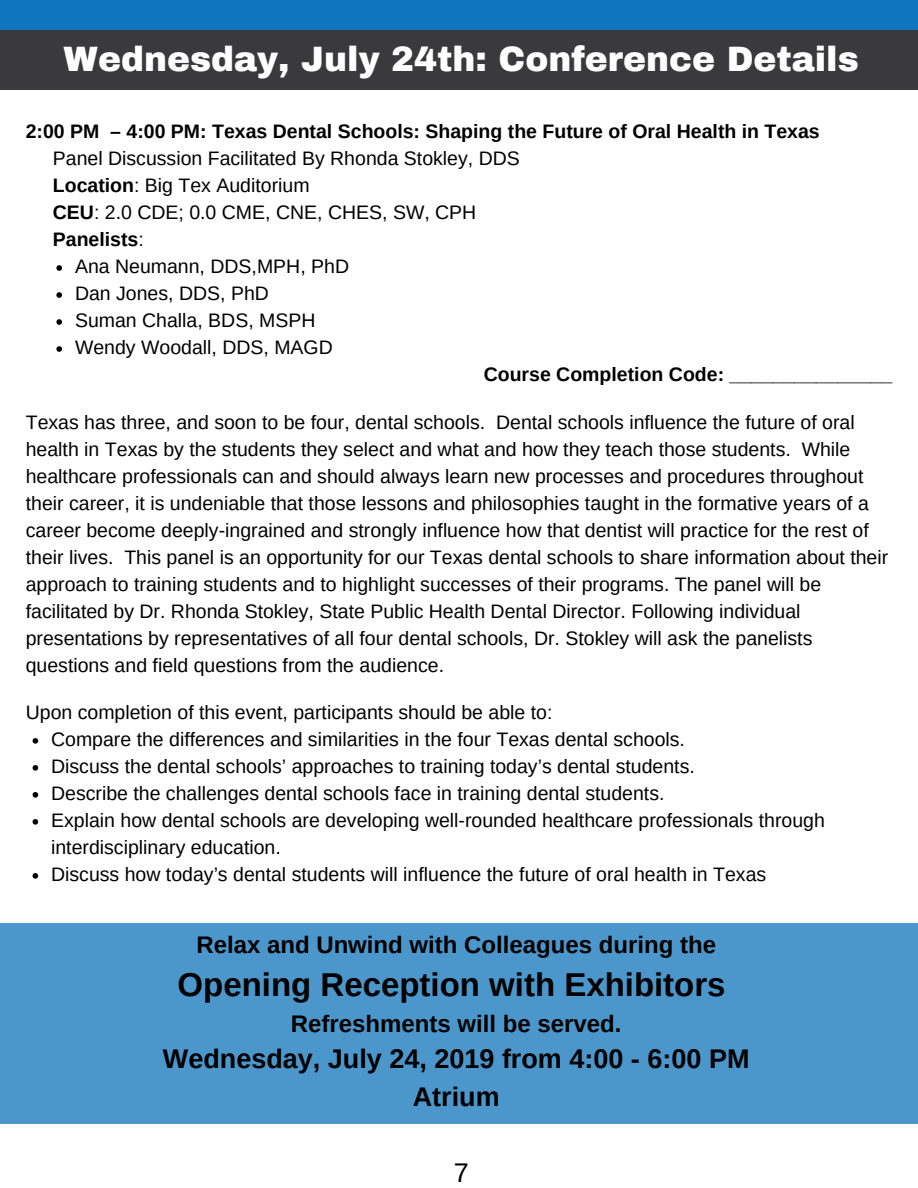
<style>
.page{position:relative;width:918px;height:1188px;background:#fff}
.page>*{position:absolute;margin:0;border:0;box-sizing:border-box;transform-origin:0 0}
.t1{font:900 34.5px "Archivo";color:#fff}
.t2{font:700 33px "Arimo";color:#000}
.t3{font:700 27px/37.5px "Arimo";color:#000;text-align:center}
.t4{font:27px "Arimo";color:#000}
.t5{font:700 24px "Arimo";color:#000}
.t6{font:19.5px/27px "Arimo";color:#000}
.t7{font:700 19.5px "Arimo";color:#000}
.s1{font-weight:700}
</style>
<div class="page">
<div style="left:0;top:0;width:918px;height:60px;background:#0f75bc"></div>
<div style="left:0;top:30px;width:918px;height:59px;background:#3a3a3c"></div>
<svg style="left:33px;top:738px;width:5px;height:6px"></svg>
<svg style="left:33px;top:765px;width:5px;height:6px"></svg>
<svg style="left:33px;top:792px;width:5px;height:6px"></svg>
<svg style="left:33px;top:819px;width:5px;height:6px"></svg>
<svg style="left:33px;top:873px;width:5px;height:6px"></svg>
<div style="left:0;top:924px;width:918px;height:200px;background:#4b97cc"></div>
<svg style="left:56px;top:265px;width:6px;height:6px"></svg>
<svg style="left:56px;top:292px;width:6px;height:6px"></svg>
<svg style="left:56px;top:319px;width:6px;height:6px"></svg>
<svg style="left:56px;top:346px;width:6px;height:6px"></svg>
<h1 class="t1" style="left:64px;top:41px;width:797px">Wednesday, July 24th: Conference Details</h1>
<p class="t7" style="left:26px;top:121px;width:796px">2:00 PM – 4:00 PM: Texas Dental Schools: Shaping the Future of Oral Health in Texas</p>
<p class="t6" style="left:53px;top:145px;width:468px">Panel Discussion Facilitated By Rhonda Stokley, DDS <span class="s1">Location</span>: Big Tex Auditorium<br><span class="s1">CEU</span>: 2.0 CDE; 0.0 CME, CNE, CHES, SW, CPH <span class="s1">Panelists</span>:</p>
<p class="t6" style="left:75px;top:253px;width:276px">Ana Neumann, DDS,MPH, PhD<br>Dan Jones, DDS, PhD<br>Suman Challa, BDS, MSPH<br>Wendy Woodall, DDS, MAGD</p>
<p class="t7" style="left:484px;top:364px;width:410px">Course Completion Code: _______________</p>
<p class="t6" style="left:26px;top:408px;width:864px">Texas has three, and soon to be four, dental schools. Dental schools influence the future of oral health in Texas by the students they select and what and how they teach those students. While healthcare professionals can and should always learn new processes and procedures throughout their career, it is undeniable that those lessons and philosophies taught in the formative years of a career become deeply-ingrained and strongly influence how that dentist will practice for the rest of their lives. This panel is an opportunity for our Texas dental schools to share information about their approach to training students and to highlight successes of their programs. The panel will be facilitated by Dr. Rhonda Stokley, State Public Health Dental Director. Following individual presentations by representatives of all four dental schools, Dr. Stokley will ask the panelists questions and field questions from the audience.</p>
<p class="t6" style="left:51px;top:699px;width:775px;text-indent:-25px">Upon completion of this event, participants should be able to:<br>Compare the differences and similarities in the four Texas dental schools.<br>Discuss the dental schools’ approaches to training today’s dental students.<br>Describe the challenges dental schools face in training dental students.<br>Explain how dental schools are developing well-rounded healthcare professionals through interdisciplinary education.<br>Discuss how today’s dental students will influence the future of oral health in Texas</p>
<p class="t5" style="left:196px;top:931px;width:521px">Relax and Unwind with Colleagues during the</p>
<h2 class="t2" style="left:178px;top:966px;width:550px">Opening Reception with Exhibitors</h2>
<p class="t5" style="left:291px;top:1010px;width:332px">Refreshments will be served.</p>
<h3 class="t3" style="left:163px;top:1040px;width:588px">Wednesday, July 24, 2019 from 4:00 - 6:00 PM<br>Atrium</h3>
<h3 class="t4" style="left:454px;top:1157px;width:17px">7</h3>
</div>
